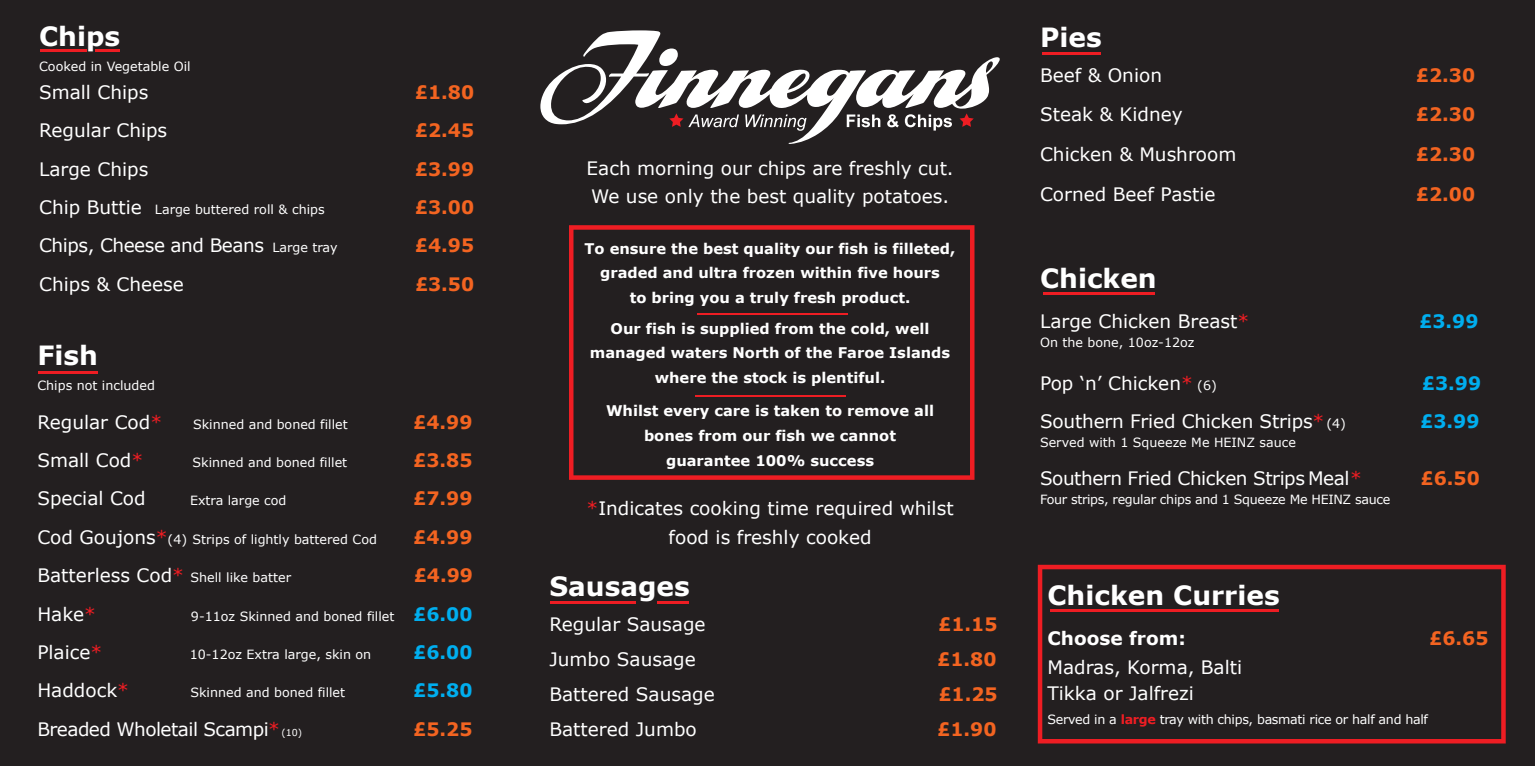
<style>
.page{position:relative;width:1535px;height:766px;background:#fff}
.page>*{position:absolute;margin:0;border:0;box-sizing:border-box;transform-origin:0 0}
.t1{font:700 26.43px "Verdana";color:#fff}
.t2{font:18.51px/27.8px "Verdana";color:#fff}
.t3{font:700 18.51px "Verdana";color:#f36421}
.t4{font:18.51px "Verdana";letter-spacing:-.025em;color:#fff}
.t5{font:18.51px "Verdana";letter-spacing:-.03em;color:#fff}
.t6{font:700 18.51px "Verdana";color:#00aeef}
.t7{font:700 18.51px "Verdana";color:#fff}
.t8{font:700 14.7px/24.5px "Verdana";color:#fff;text-align:center}
.t9{font:12.69px "Verdana";color:#fff}
.t10{font:12.69px "Verdana";letter-spacing:-.025em;color:#fff}
.s1{font-size:18.51px}
.s2{font-size:12.69px}
.s3{color:#ee1d23}
.s4{color:#231f20}
.s5{font-size:18.51px;color:#ee1d23}
.s6{font-weight:700;font-size:18.51px;color:#00aeef}
.s7{font-size:9.51px}
.s8{font-weight:700;color:#ee1d23}
</style>
<div class="page">
<div style="left:0;top:0;width:1535px;height:765px;background:#231f20"></div>
<hr style="left:41px;top:49px;width:46px;height:2px;background:#ee1d23">
<hr style="left:39px;top:371px;width:59px;height:2px;background:#ee1d23">
<hr style="left:96px;top:49px;width:24px;height:2px;background:#ee1d23">
<svg style="left:569px;top:225px;width:405px;height:254px"></svg>
<hr style="left:1042px;top:52px;width:58px;height:2px;background:#ee1d23">
<hr style="left:550px;top:600px;width:86px;height:3px;background:#ee1d23">
<hr style="left:658px;top:600px;width:31px;height:3px;background:#ee1d23">
<hr style="left:1043px;top:292px;width:112px;height:3px;background:#ee1d23">
<svg style="left:540px;top:30px;width:460px;height:114px"></svg>
<svg style="left:1038px;top:564px;width:468px;height:179px"></svg>
<hr style="left:1050px;top:609px;width:229px;height:2px;background:#ee1d23">
<hr style="left:697px;top:313px;width:151px;height:1px;background:#ee1d23">
<hr style="left:695px;top:395px;width:151px;height:1px;background:#ee1d23">
<h1 class="t1" style="left:39px;top:19px;width:83px">Chips</h1>
<p class="t9" style="left:39px;top:58px;width:153px">Cooked in Vegetable Oil</p>
<p class="t2" style="left:39px;top:79px;width:111px">Small Chips</p>
<p class="t3" style="left:415px;top:80px;width:61px">£1.80</p>
<p class="t2" style="left:39px;top:117px;width:130px">Regular Chips</p>
<p class="t3" style="left:415px;top:118px;width:61px">£2.45</p>
<p class="t2" style="left:39px;top:155px;width:111px">Large Chips</p>
<p class="t3" style="left:415px;top:157px;width:61px">£3.99</p>
<p class="t9" style="left:39px;top:201px;width:287px"><span class="s1">Chip Buttie</span> Large buttered roll &amp; chips</p>
<p class="t3" style="left:415px;top:195px;width:61px">£3.00</p>
<p class="t4" style="left:39px;top:234px;width:300px">Chips, Cheese and Beans <span class="s2">Large tray</span></p>
<p class="t3" style="left:415px;top:233px;width:61px">£4.95</p>
<p class="t2" style="left:39px;top:270px;width:146px">Chips &amp; Cheese</p>
<p class="t3" style="left:415px;top:272px;width:61px">£3.50</p>
<h1 class="t1" style="left:37px;top:338px;width:62px">Fish</h1>
<p class="t9" style="left:37px;top:377px;width:119px">Chips not included</p>
<p class="t2" style="left:37px;top:408px;width:126px">Regular Cod<span class="s3">*</span></p>
<p class="t9" style="left:193px;top:416px;width:156px">Skinned and boned fillet</p>
<p class="t3" style="left:413px;top:410px;width:61px">£4.99</p>
<p class="t2" style="left:37px;top:446px;width:107px">Small Cod<span class="s3">*</span></p>
<p class="t9" style="left:193px;top:454px;width:156px">Skinned and boned fillet</p>
<p class="t3" style="left:413px;top:448px;width:61px">£3.85</p>
<p class="t2" style="left:37px;top:485px;width:122px">Special Cod<span class="s4">*</span></p>
<p class="t9" style="left:190px;top:492px;width:98px">Extra large cod</p>
<p class="t3" style="left:413px;top:486px;width:61px">£7.99</p>
<p class="t9" style="left:37px;top:531px;width:341px"><span class="s1">Cod Goujons</span><span class="s5">*</span>(4) Strips of lightly battered Cod</p>
<p class="t3" style="left:413px;top:525px;width:61px">£4.99</p>
<p class="t9" style="left:37px;top:569px;width:255px"><span class="s1">Batterless Cod</span><span class="s5">*</span> Shell like batter</p>
<p class="t3" style="left:414px;top:563px;width:61px">£4.99</p>
<p class="t2" style="left:37px;top:600px;width:60px">Hake<span class="s3">*</span></p>
<p class="t9" style="left:191px;top:607px;width:283px">9-11oz Skinned and boned fillet <span class="s6">£6.00</span></p>
<p class="t2" style="left:37px;top:638px;width:66px">Plaice<span class="s3">*</span></p>
<p class="t9" style="left:190px;top:646px;width:183px">10-12oz Extra large, skin on</p>
<p class="t6" style="left:413px;top:640px;width:61px">£6.00</p>
<p class="t2" style="left:37px;top:676px;width:93px">Haddock<span class="s3">*</span></p>
<p class="t9" style="left:190px;top:684px;width:156px">Skinned and boned fillet</p>
<p class="t6" style="left:413px;top:678px;width:61px">£5.80</p>
<p class="t5" style="left:37px;top:717px;width:266px">Breaded Wholetail Scampi<span class="s3">*</span> <span class="s7">(10)</span></p>
<p class="t3" style="left:413px;top:716px;width:61px">£5.25</p>
<p class="t2" style="left:587px;top:155px;width:369px">Each morning our chips are freshly cut.<br>We use only the best quality potatoes.</p>
<p class="t8" style="left:585px;top:236px;width:372px">To ensure the best quality our fish is filleted, graded and ultra frozen within five hours<br>to bring you a truly fresh product.</p>
<p class="t8" style="left:590px;top:316px;width:362px">Our fish is supplied from the cold, well managed waters North of the Faroe Islands where the stock is plentiful.</p>
<p class="t8" style="left:606px;top:399px;width:330px">Whilst every care is taken to remove all bones from our fish we cannot guarantee 100% success</p>
<p class="t2" style="left:587px;top:494px;width:369px;line-height:28.8px;text-align:center"><span class="s3">*</span>Indicates cooking time required whilst food is freshly cooked</p>
<h1 class="t1" style="left:549px;top:569px;width:142px">Sausages</h1>
<p class="t2" style="left:549px;top:610px;width:158px">Regular Sausage</p>
<p class="t3" style="left:938px;top:612px;width:61px">£1.15</p>
<p class="t2" style="left:549px;top:645px;width:148px">Jumbo Sausage</p>
<p class="t3" style="left:937px;top:646px;width:61px">£1.80</p>
<p class="t2" style="left:549px;top:680px;width:167px">Battered Sausage</p>
<p class="t3" style="left:938px;top:681px;width:61px">£1.25</p>
<p class="t2" style="left:549px;top:715px;width:149px">Battered Jumbo</p>
<p class="t3" style="left:937px;top:716px;width:61px">£1.90</p>
<h1 class="t1" style="left:1040px;top:20px;width:63px">Pies</h1>
<p class="t2" style="left:1040px;top:62px;width:124px">Beef &amp; Onion</p>
<p class="t3" style="left:1416px;top:64px;width:61px">£2.30</p>
<p class="t2" style="left:1040px;top:101px;width:144px">Steak &amp; Kidney</p>
<p class="t3" style="left:1416px;top:102px;width:61px">£2.30</p>
<p class="t2" style="left:1040px;top:140px;width:198px">Chicken &amp; Mushroom</p>
<p class="t3" style="left:1416px;top:142px;width:61px">£2.30</p>
<p class="t2" style="left:1040px;top:180px;width:177px">Corned Beef Pastie</p>
<p class="t3" style="left:1416px;top:182px;width:61px">£2.00</p>
<h1 class="t1" style="left:1040px;top:261px;width:118px">Chicken</h1>
<p class="t2" style="left:1040px;top:308px;width:211px">Large Chicken Breast<span class="s3">*</span></p>
<p class="t6" style="left:1419px;top:309px;width:61px">£3.99</p>
<p class="t9" style="left:1040px;top:334px;width:156px">On the bone, 10oz-12oz</p>
<p class="t2" style="left:1040px;top:369px;width:178px">Pop ‘n’ Chicken<span class="s3">*</span> <span class="s2">(6)</span></p>
<p class="t6" style="left:1422px;top:371px;width:61px">£3.99</p>
<p class="t2" style="left:1040px;top:407px;width:307px">Southern Fried Chicken Strips<span class="s3">*</span> <span class="s2">(4)</span></p>
<p class="t6" style="left:1420px;top:409px;width:61px">£3.99</p>
<p class="t9" style="left:1040px;top:434px;width:257px">Served with 1 Squeeze Me HEINZ sauce</p>
<p class="t4" style="left:1040px;top:466px;width:323px">Southern Fried Chicken Strips Meal<span class="s3">*</span></p>
<p class="t3" style="left:1421px;top:466px;width:61px">£6.50</p>
<p class="t10" style="left:1040px;top:491px;width:352px">Four strips, regular chips and 1 Squeeze Me HEINZ sauce</p>
<h1 class="t1" style="left:1047px;top:578px;width:234px">Chicken Curries</h1>
<p class="t7" style="left:1047px;top:626px;width:140px">Choose from:</p>
<p class="t3" style="left:1429px;top:626px;width:61px">£6.65</p>
<p class="t2" style="left:1047px;top:654px;width:196px;line-height:25.9px">Madras, Korma, Balti<br>Tikka or Jalfrezi</p>
<p class="t10" style="left:1047px;top:711px;width:382px">Served in a <span class="s8">large</span> tray with chips, basmati rice or half and half</p>
</div>
